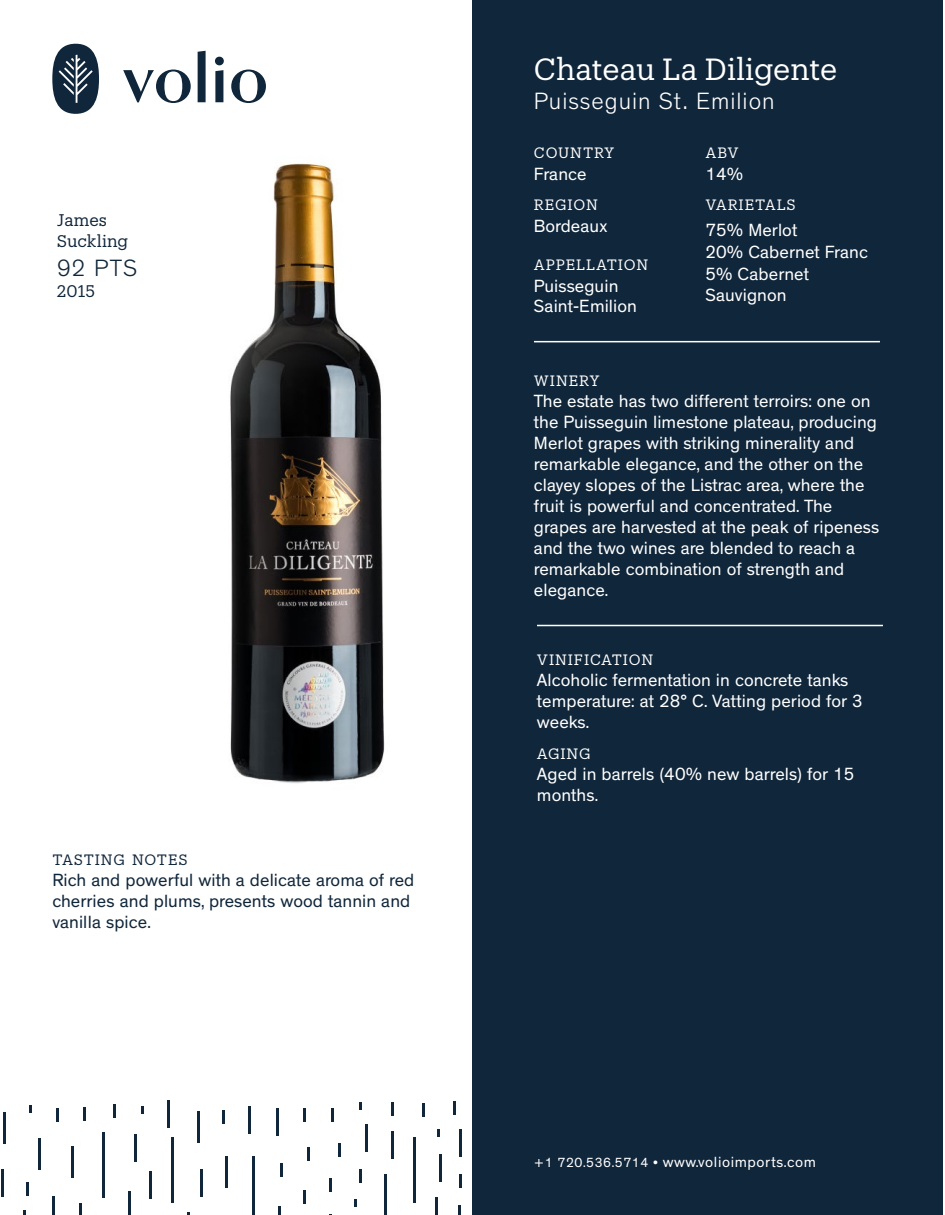
<style>
.page{position:relative;width:945px;height:1215px;background:#fff}
.page>*{position:absolute;margin:0;border:0;box-sizing:border-box;transform-origin:0 0}
.t1{font:30px "Produkt";color:#fff}
.t2{font:300 24px "Theinhardt";letter-spacing:.04em;color:#fff}
.t3{font:300 24px "Theinhardt";color:#10263a}
.t4{font:18px/21px "Theinhardt";letter-spacing:.005em;color:#fff}
.t5{font:18px/21px "Theinhardt";letter-spacing:.005em;color:#10263a}
.t6{font:16.5px/21px "Produkt";letter-spacing:-.005em;color:#10263a}
.t7{font:15px "Theinhardt";letter-spacing:.04em;color:#fff}
.t8{font:14.7px "Produkt";letter-spacing:.06em;color:#fff}
.t9{font:14.7px "Produkt";letter-spacing:.045em;color:#10263a}
.s1{font-size:13.5px}
</style>
<div class="page">
<img style="left:197px;top:98px;width:188px;height:686px">
<div style="left:472px;top:0;width:471px;height:1215px;background:#10263a"></div>
<svg style="left:52px;top:44px;width:47px;height:70px"></svg>
<svg style="left:198px;top:51px;width:8px;height:51px"></svg>
<svg style="left:215px;top:57px;width:9px;height:45px"></svg>
<svg style="left:123px;top:70px;width:68px;height:33px"></svg>
<svg style="left:231px;top:70px;width:35px;height:33px"></svg>
<hr style="left:276px;top:1109px;width:3px;height:27px;background:#10263a">
<hr style="left:248px;top:1106px;width:3px;height:27px;background:#10263a">
<hr style="left:1px;top:1170px;width:3px;height:27px;background:#10263a">
<hr style="left:128px;top:1191px;width:3px;height:24px;background:#10263a">
<hr style="left:439px;top:1154px;width:2px;height:27px;background:#10263a">
<hr style="left:200px;top:1169px;width:2px;height:27px;background:#10263a">
<hr style="left:168px;top:1100px;width:2px;height:27px;background:#10263a">
<hr style="left:134px;top:1134px;width:3px;height:27px;background:#10263a">
<hr style="left:391px;top:1132px;width:3px;height:27px;background:#10263a">
<hr style="left:459px;top:1129px;width:3px;height:27px;background:#10263a">
<hr style="left:149px;top:1171px;width:3px;height:27px;background:#10263a">
<hr style="left:365px;top:1124px;width:3px;height:27px;background:#10263a">
<hr style="left:252px;top:1156px;width:3px;height:59px;background:#10263a">
<svg style="left:435px;top:1197px;width:2px;height:18px"></svg>
<svg style="left:278px;top:1206px;width:2px;height:9px"></svg>
<hr style="left:172px;top:1137px;width:2px;height:66px;background:#10263a">
<hr style="left:384px;top:1174px;width:3px;height:41px;background:#10263a">
<hr style="left:52px;top:1196px;width:3px;height:19px;background:#10263a">
<svg style="left:458px;top:1206px;width:3px;height:9px"></svg>
<hr style="left:414px;top:1137px;width:2px;height:65px;background:#10263a">
<hr style="left:102px;top:1132px;width:3px;height:66px;background:#10263a">
<hr style="left:113px;top:1104px;width:3px;height:14px;background:#10263a">
<hr style="left:391px;top:1102px;width:3px;height:14px;background:#10263a">
<svg style="left:303px;top:1191px;width:3px;height:13px"></svg>
<svg style="left:79px;top:1203px;width:3px;height:12px"></svg>
<svg style="left:330px;top:1178px;width:2px;height:13px"></svg>
<svg style="left:359px;top:1169px;width:3px;height:13px"></svg>
<svg style="left:83px;top:1107px;width:3px;height:13px"></svg>
<svg style="left:338px;top:1144px;width:3px;height:13px"></svg>
<svg style="left:459px;top:1175px;width:3px;height:13px"></svg>
<svg style="left:281px;top:1163px;width:2px;height:14px"></svg>
<hr style="left:307px;top:1147px;width:3px;height:14px;background:#10263a">
<hr style="left:56px;top:1108px;width:3px;height:14px;background:#10263a">
<hr style="left:331px;top:1108px;width:3px;height:14px;background:#10263a">
<hr style="left:222px;top:1110px;width:3px;height:14px;background:#10263a">
<svg style="left:454px;top:1102px;width:2px;height:13px"></svg>
<hr style="left:26px;top:1182px;width:3px;height:14px;background:#10263a">
<svg style="left:422px;top:1104px;width:3px;height:13px"></svg>
<hr style="left:303px;top:1108px;width:3px;height:14px;background:#10263a">
<hr style="left:198px;top:1111px;width:2px;height:31px;background:#10263a">
<hr style="left:38px;top:1138px;width:3px;height:31px;background:#10263a">
<hr style="left:71px;top:1147px;width:2px;height:31px;background:#10263a">
<hr style="left:3px;top:1112px;width:3px;height:31px;background:#10263a">
<hr style="left:226px;top:1157px;width:2px;height:31px;background:#10263a">
<svg style="left:438px;top:1129px;width:2px;height:8px"></svg>
<svg style="left:354px;top:1199px;width:3px;height:8px"></svg>
<svg style="left:29px;top:1106px;width:3px;height:7px"></svg>
<svg style="left:141px;top:1106px;width:3px;height:7px"></svg>
<svg style="left:359px;top:1102px;width:3px;height:8px"></svg>
<hr style="left:534px;top:341px;width:346px;height:1px;background:#fff">
<hr style="left:537px;top:625px;width:346px;height:1px;background:#fff">
<p class="t6" style="left:57px;top:209px;width:73px">James<br>Suckling</p>
<h2 class="t3" style="left:57px;top:254px;width:82px">92 PTS</h2>
<p class="t6" style="left:57px;top:279px;width:40px">2015</p>
<p class="t9" style="left:52px;top:849px;width:137px">TASTING NOTES</p>
<p class="t5" style="left:52px;top:870px;width:364px">Rich and powerful with a delicate aroma of red cherries and plums, presents wood tannin and vanilla spice.</p>
<h1 class="t1" style="left:534px;top:49px;width:305px">Chateau La Diligente</h1>
<h2 class="t2" style="left:534px;top:87px;width:242px">Puisseguin St. Emilion</h2>
<p class="t8" style="left:534px;top:143px;width:82px">COUNTRY</p>
<p class="t4" style="left:534px;top:164px;width:54px">France</p>
<p class="t8" style="left:534px;top:195px;width:66px">REGION</p>
<p class="t4" style="left:534px;top:216px;width:75px">Bordeaux</p>
<p class="t8" style="left:534px;top:255px;width:116px">APPELLATION</p>
<p class="t4" style="left:534px;top:277px;width:105px;line-height:19.5px">Puisseguin<br>Saint-Emilion</p>
<p class="t8" style="left:705px;top:143px;width:35px">ABV</p>
<p class="t4" style="left:705px;top:164px;width:39px">14%</p>
<p class="t8" style="left:705px;top:195px;width:92px">VARIETALS</p>
<p class="t4" style="left:705px;top:220px;width:164px;line-height:21.8px">75% Merlot<br>20% Cabernet Franc<br>5% Cabernet<br>Sauvignon</p>
<p class="t8" style="left:534px;top:370px;width:67px">WINERY</p>
<p class="t4" style="left:534px;top:391px;width:347px">The estate has two different terroirs: one on the Puisseguin limestone plateau, producing Merlot grapes with striking minerality and remarkable elegance, and the other on the clayey slopes of the Listrac area, where the fruit is powerful and concentrated. The grapes are harvested at the peak of ripeness and the two wines are blended to reach a remarkable combination of strength and elegance.</p>
<p class="t8" style="left:537px;top:650px;width:118px">VINIFICATION</p>
<p class="t4" style="left:537px;top:670px;width:327px">Alcoholic fermentation in concrete tanks temperature: at 28° C. Vatting period for 3 weeks.</p>
<p class="t8" style="left:537px;top:744px;width:55px">AGING</p>
<p class="t4" style="left:537px;top:764px;width:319px">Aged in barrels (40% new barrels) for 15 months.</p>
<p class="t7" style="left:534px;top:1153px;width:284px"><span class="s1">+1 720.536.5714 •</span> www.volioimports.com</p>
</div>
